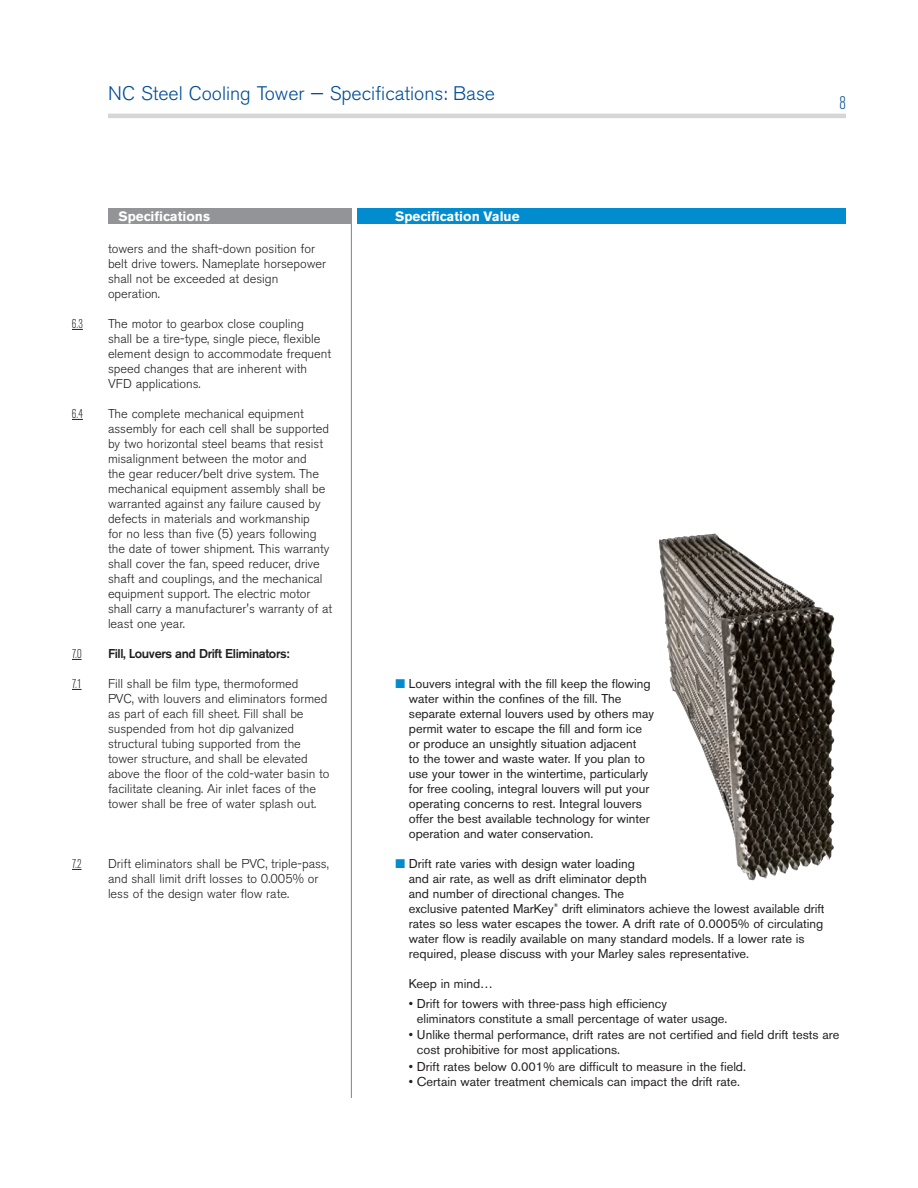
<style>
.page{position:relative;width:918px;height:1188px;background:#fff}
.page>*{position:absolute;margin:0;border:0;box-sizing:border-box;transform-origin:0 0}
.t1{font:300 19.5px "Akzidenz Grotesk BE";color:#004c97}
.t2{font:300 condensed 18px "Akzidenz Grotesk BE";color:#004c97}
.t3{font:700 13.5px "Akzidenz Grotesk BE";color:#fff}
.spec{font:300 12.75px/15px "Akzidenz Grotesk BE";color:#231f20}
.spec_value{font:12.75px/15px "Akzidenz Grotesk BE";color:#231f20}
.spec-2{font:500 12.75px "Akzidenz Grotesk BE";letter-spacing:-.03em;color:#231f20}
.spec-3{font:300 condensed 12.75px "Akzidenz Grotesk BE";color:#231f20}
.spec_value-2{font:500 5.25px "Akzidenz Grotesk BE";color:#231f20}
.s1{color:#008ccf}
</style>
<div class="page">
<hr style="left:351px;top:208px;width:1px;height:890px;background:#808285">
<div style="left:108px;top:208px;width:244px;height:16px;background:#929497"></div>
<div style="left:358px;top:208px;width:488px;height:16px;background:#008ccf"></div>
<hr style="left:108px;top:114px;width:738px;height:4px;background:#d5d6d8">
<img style="left:658px;top:533px;width:178px;height:348px">
<h1 class="t1" style="left:108px;top:82px;width:389px">NC Steel Cooling Tower — Specifications: Base</h1>
<h2 class="t2" style="left:840px;top:93px;width:8px">8</h2>
<p class="t3" style="left:118px;top:208px;width:93px">Specifications</p>
<p class="t3" style="left:395px;top:208px;width:126px">Specification Value</p>
<p class="spec" style="left:108px;top:242px;width:220px">towers and the shaft-down position for belt drive towers. Nameplate horsepower shall not be exceeded at design operation.</p>
<p class="spec-3" style="left:72px;top:317px;width:12px">6.3</p>
<p class="spec" style="left:108px;top:317px;width:225px">The motor to gearbox close coupling shall be a tire-type, single piece, flexible element design to accommodate frequent speed changes that are inherent with VFD applications.</p>
<p class="spec-3" style="left:72px;top:407px;width:12px">6.4</p>
<p class="spec" style="left:108px;top:407px;width:226px">The complete mechanical equipment assembly for each cell shall be supported by two horizontal steel beams that resist misalignment between the motor and<br>the gear reducer/belt drive system. The mechanical equipment assembly shall be warranted against any failure caused by defects in materials and workmanship<br>for no less than five (5) years following the date of tower shipment. This warranty shall cover the fan, speed reducer, drive shaft and couplings, and the mechanical equipment support. The electric motor shall carry a manufacturer's warranty of at least one year.</p>
<p class="spec-3" style="left:72px;top:647px;width:11px">7.0</p>
<p class="spec-2" style="left:108px;top:646px;width:183px">Fill, Louvers and Drift Eliminators:</p>
<p class="spec-3" style="left:72px;top:677px;width:11px">7.1</p>
<p class="spec" style="left:108px;top:677px;width:223px">Fill shall be film type, thermoformed<br>PVC, with louvers and eliminators formed as part of each fill sheet. Fill shall be suspended from hot dip galvanized structural tubing supported from the tower structure, and shall be elevated above the floor of the cold-water basin to facilitate cleaning. Air inlet faces of the tower shall be free of water splash out.</p>
<p class="spec-3" style="left:72px;top:857px;width:11px">7.2</p>
<p class="spec" style="left:108px;top:857px;width:222px">Drift eliminators shall be PVC, triple-pass, and shall limit drift losses to 0.005% or less of the design water flow rate.</p>
<p class="spec_value" style="left:409px;top:676px;width:247px;text-indent:-14px"><span class="s1">■</span> Louvers integral with the fill keep the flowing water within the confines of the fill. The separate external louvers used by others may permit water to escape the fill and form ice or produce an unsightly situation adjacent<br>to the tower and waste water. If you plan to use your tower in the wintertime, particularly for free cooling, integral louvers will put your operating concerns to rest. Integral louvers offer the best available technology for winter operation and water conservation.</p>
<p class="spec_value" style="left:409px;top:856px;width:239px;text-indent:-14px"><span class="s1">■</span> Drift rate varies with design water loading and air rate, as well as drift eliminator depth and number of directional changes. The exclusive patented MarKey</p>
<p class="spec_value-2" style="left:554px;top:902px;width:6px">®</p>
<p class="spec_value" style="left:409px;top:901px;width:417px;text-indent:153px">drift eliminators achieve the lowest available drift rates so less water escapes the tower. A drift rate of 0.0005% of circulating water flow is readily available on many standard models. If a lower rate is required, please discuss with your Marley sales representative.</p>
<p class="spec_value" style="left:409px;top:976px;width:86px">Keep in mind…</p>
<p class="spec_value" style="left:417px;top:996px;width:312px;text-indent:-8px">• Drift for towers with three-pass high efficiency eliminators constitute a small percentage of water usage.</p>
<p class="spec_value" style="left:417px;top:1027px;width:424px;text-indent:-8px">• Unlike thermal performance, drift rates are not certified and field drift tests are cost prohibitive for most applications.</p>
<p class="spec_value" style="left:409px;top:1059px;width:339px">• Drift rates below 0.001% are difficult to measure in the field.</p>
<p class="spec_value" style="left:409px;top:1074px;width:333px">• Certain water treatment chemicals can impact the drift rate.</p>
</div>
